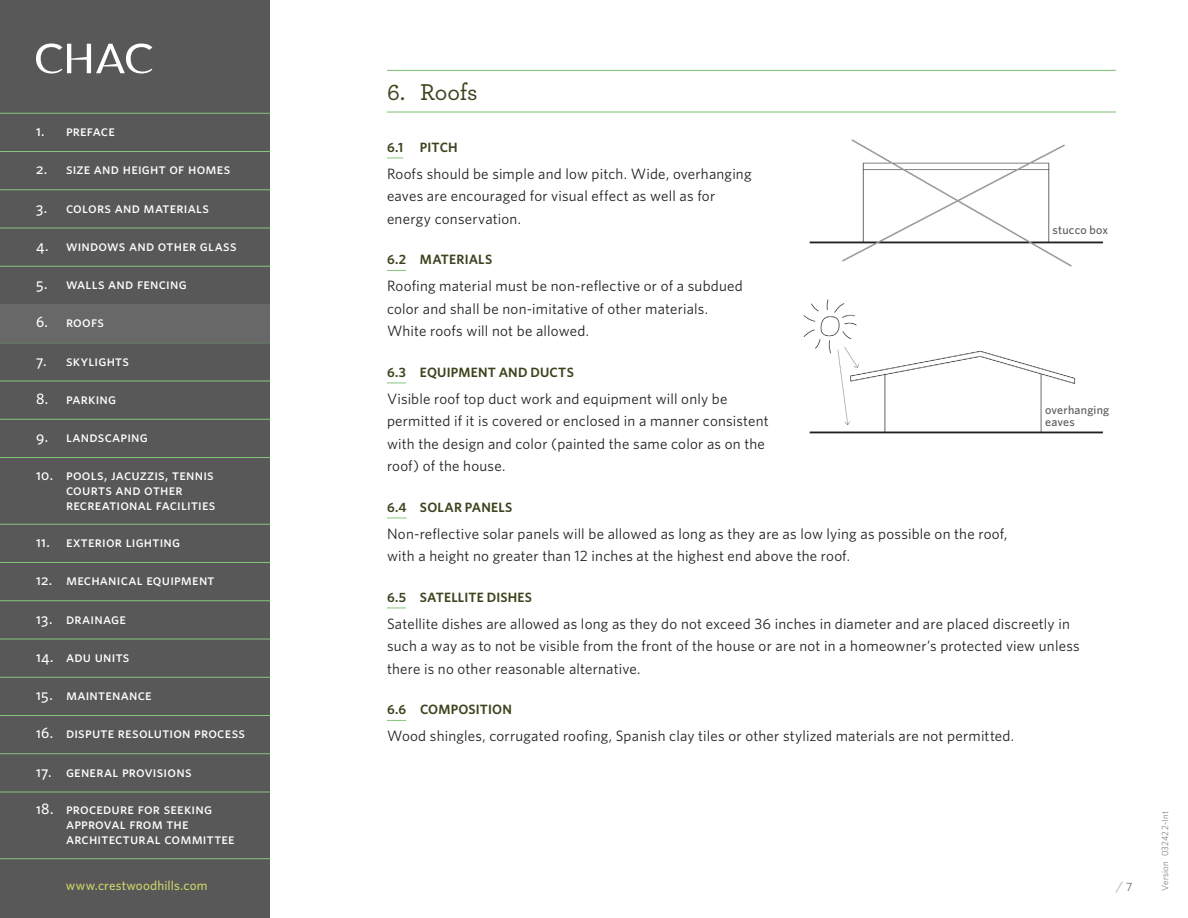
<style>
.page{position:relative;width:1188px;height:918px;background:#fff}
.page>*{position:absolute;margin:0;border:0;box-sizing:border-box;transform-origin:0 0}
.title_with_rules{font:500 24px "Archer";color:#3c441e}
.body{font:15px/22.5px "Whitney";letter-spacing:.015em;color:#231f20}
.menu{font:15px/15px "Whitney Medium SC";letter-spacing:.015em;color:#fff}
.subhead_CAPS{font:600 13.5px "Whitney";letter-spacing:.01em;color:#3c441e}
.t1{font:13.5px "Whitney";color:#b1a5c1}
.t2{font:500 13.2px "Whitney";letter-spacing:.01em;color:#cad367}
.image_text{font:500 12px/12px "Whitney";letter-spacing:.02em;color:#585859}
.t3{font:300 9px "Whitney";letter-spacing:.025em;color:#58595b}
.s1{font-size:12px;color:#696868}
</style>
<div class="page">
<div style="left:0;top:0;width:270px;height:918px;background:#585859"></div>
<hr style="left:0;top:113px;width:270px;height:1px;background:#84c77b">
<hr style="left:0;top:151px;width:270px;height:1px;background:#84c77b">
<hr style="left:0;top:189px;width:270px;height:1px;background:#84c77b">
<hr style="left:0;top:228px;width:270px;height:1px;background:#84c77b">
<hr style="left:0;top:266px;width:270px;height:1px;background:#84c77b">
<hr style="left:0;top:381px;width:270px;height:1px;background:#84c77b">
<hr style="left:0;top:419px;width:270px;height:1px;background:#84c77b">
<hr style="left:0;top:457px;width:270px;height:1px;background:#84c77b">
<hr style="left:0;top:524px;width:270px;height:1px;background:#84c77b">
<hr style="left:0;top:562px;width:270px;height:1px;background:#84c77b">
<hr style="left:0;top:600px;width:270px;height:1px;background:#84c77b">
<hr style="left:0;top:639px;width:270px;height:1px;background:#84c77b">
<hr style="left:0;top:677px;width:270px;height:1px;background:#84c77b">
<hr style="left:0;top:715px;width:270px;height:1px;background:#84c77b">
<hr style="left:0;top:753px;width:270px;height:1px;background:#84c77b">
<hr style="left:0;top:792px;width:270px;height:1px;background:#84c77b">
<hr style="left:0;top:858px;width:270px;height:1px;background:#84c77b">
<img style="left:803px;top:139px;width:300px;height:295px">
<div style="left:1053px;top:219px;width:89px;height:19px;background:#fff"></div>
<div style="left:1045px;top:402px;width:92px;height:27px;background:#fff"></div>
<svg style="left:36px;top:43px;width:116px;height:30px"></svg>
<div style="left:0;top:304px;width:270px;height:39px;background:#696868"></div>
<hr style="left:387px;top:70px;width:729px;height:1px;background:#84c77b">
<hr style="left:387px;top:111px;width:729px;height:2px;background:#84c77b">
<svg style="left:387px;top:158px;width:16px;height:1px"></svg>
<svg style="left:387px;top:270px;width:19px;height:1px"></svg>
<svg style="left:387px;top:383px;width:19px;height:1px"></svg>
<svg style="left:387px;top:518px;width:20px;height:1px"></svg>
<svg style="left:387px;top:608px;width:19px;height:1px"></svg>
<svg style="left:387px;top:720px;width:19px;height:1px"></svg>
<p class="menu" style="left:36px;top:123px;width:81px">1. preface</p>
<p class="menu" style="left:36px;top:161px;width:196px">2. size and height of homes</p>
<p class="menu" style="left:36px;top:200px;width:174px">3. colors and materials</p>
<p class="menu" style="left:36px;top:238px;width:202px">4. windows and other glass</p>
<p class="menu" style="left:36px;top:276px;width:152px">5. walls and fencing</p>
<p class="menu" style="left:36px;top:314px;width:70px">6. roofs</p>
<p class="menu" style="left:36px;top:353px;width:95px">7. skylights</p>
<p class="menu" style="left:36px;top:391px;width:82px">8. parking</p>
<p class="menu" style="left:36px;top:429px;width:113px">9. landscaping</p>
<p class="menu" style="left:66px;top:467px;width:151px;text-indent:-30px">10. pools, jacuzzis, tennis courts and other recreational facilities</p>
<p class="menu" style="left:36px;top:534px;width:146px">11. exterior lighting</p>
<p class="menu" style="left:36px;top:572px;width:180px">12. mechanical equipment</p>
<p class="menu" style="left:36px;top:611px;width:91px">13. drainage</p>
<p class="menu" style="left:36px;top:649px;width:95px">14. adu units</p>
<p class="menu" style="left:36px;top:687px;width:117px">15. maintenance</p>
<p class="menu" style="left:36px;top:725px;width:211px">16. dispute resolution process</p>
<p class="menu" style="left:36px;top:764px;width:157px">17. general provisions</p>
<p class="menu" style="left:66px;top:801px;width:170px;text-indent:-30px">18. procedure for seeking approval from the architectural committee</p>
<p class="t2" style="left:66px;top:878px;width:143px">www.crestwoodhills.com</p>
<p class="title_with_rules" style="left:387px;top:75px;width:92px">6. Roofs</p>
<p class="subhead_CAPS" style="left:387px;top:139px;width:72px">6.1 PITCH</p>
<p class="body" style="left:387px;top:162px;width:366px">Roofs should be simple and low pitch. Wide, overhanging eaves are encouraged for visual effect as well as for energy conservation.</p>
<p class="subhead_CAPS" style="left:387px;top:252px;width:107px">6.2 MATERIALS</p>
<p class="body" style="left:387px;top:275px;width:357px">Roofing material must be non-reflective or of a subdued color and shall be non-imitative of other materials.<br>White roofs will not be allowed.</p>
<p class="subhead_CAPS" style="left:387px;top:364px;width:188px">6.3 EQUIPMENT AND DUCTS</p>
<p class="body" style="left:387px;top:387px;width:383px">Visible roof top duct work and equipment will only be permitted if it is covered or enclosed in a manner consistent with the design and color (painted the same color as on the roof) of the house.</p>
<p class="subhead_CAPS" style="left:387px;top:499px;width:127px">6.4 SOLAR PANELS</p>
<p class="body" style="left:387px;top:522px;width:622px">Non-reflective solar panels will be allowed as long as they are as low lying as possible on the roof, with a height no greater than 12 inches at the highest end above the roof.</p>
<p class="subhead_CAPS" style="left:387px;top:589px;width:147px">6.5 SATELLITE DISHES</p>
<p class="body" style="left:387px;top:612px;width:694px">Satellite dishes are allowed as long as they do not exceed 36 inches in diameter and are placed discreetly in such a way as to not be visible from the front of the house or are not in a homeowner’s protected view unless there is no other reasonable alternative.</p>
<p class="subhead_CAPS" style="left:387px;top:702px;width:127px">6.6 COMPOSITION</p>
<p class="body" style="left:387px;top:725px;width:629px">Wood shingles, corrugated roofing, Spanish clay tiles or other stylized materials are not permitted.</p>
<p class="image_text" style="left:1053px;top:223px;width:57px">stucco box</p>
<p class="image_text" style="left:1045px;top:404px;width:66px">overhanging eaves</p>
<p class="t1" style="left:1116px;top:878px;width:18px">/ <span class="s1">7</span></p>
<p class="t3" style="left:1160px;top:891px;width:81px;rotate:-90deg">Version 032422-Int</p>
</div>
